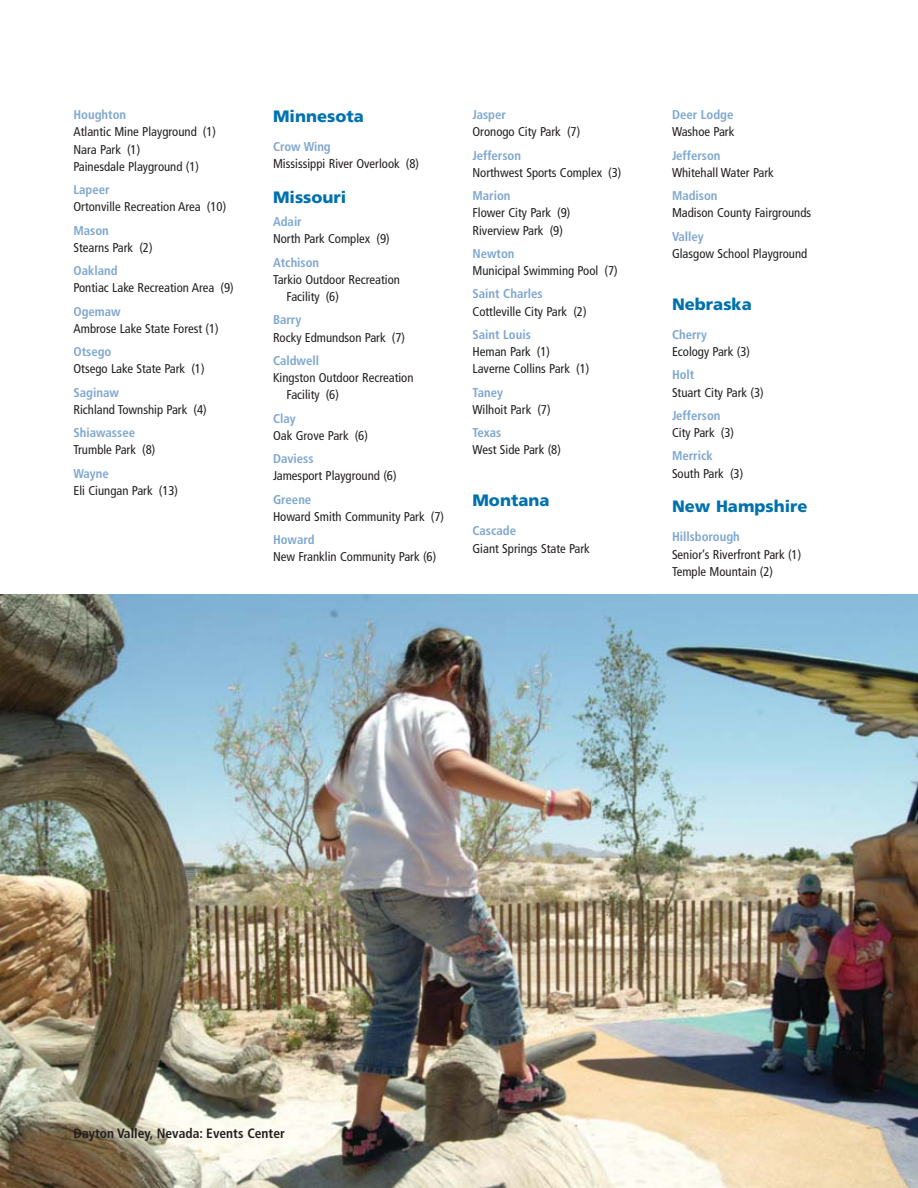
<style>
.page{position:relative;width:918px;height:1188px;background:#fff}
.page>*{position:absolute;margin:0;border:0;box-sizing:border-box;transform-origin:0 0}
.t1{font:900 16.5px "Frutiger";color:#0071ad}
.t2{font:700 condensed 13.5px "Frutiger";color:#231f20}
.t3{font:condensed 12.75px/17.2px "Frutiger";color:#231f20}
.t4{font:700 condensed 12.75px "Frutiger";color:#7fa7cf}
</style>
<div class="page">
<img style="left:0;top:594px;width:918px;height:594px">
<p class="t4" style="left:74px;top:110px;width:54px">Houghton</p>
<p class="t3" style="left:74px;top:124px;width:144px">Atlantic Mine Playground (1)<br>Nara Park (1)<br>Painesdale Playground (1)</p>
<p class="t4" style="left:74px;top:184px;width:38px">Lapeer</p>
<p class="t3" style="left:74px;top:199px;width:154px">Ortonville Recreation Area (10)</p>
<p class="t4" style="left:74px;top:225px;width:37px">Mason</p>
<p class="t3" style="left:74px;top:240px;width:81px">Stearns Park (2)</p>
<p class="t4" style="left:74px;top:265px;width:46px">Oakland</p>
<p class="t3" style="left:74px;top:280px;width:162px">Pontiac Lake Recreation Area (9)</p>
<p class="t4" style="left:74px;top:306px;width:49px">Ogemaw</p>
<p class="t3" style="left:74px;top:321px;width:147px">Ambrose Lake State Forest (1)</p>
<p class="t4" style="left:74px;top:346px;width:40px">Otsego</p>
<p class="t3" style="left:74px;top:361px;width:133px">Otsego Lake State Park (1)</p>
<p class="t4" style="left:74px;top:387px;width:47px">Saginaw</p>
<p class="t3" style="left:74px;top:402px;width:135px">Richland Township Park (4)</p>
<p class="t4" style="left:74px;top:427px;width:63px">Shiawassee</p>
<p class="t3" style="left:74px;top:442px;width:83px">Trumble Park (8)</p>
<p class="t4" style="left:74px;top:468px;width:37px">Wayne</p>
<p class="t3" style="left:74px;top:483px;width:106px">Eli Ciungan Park (13)</p>
<p class="t1" style="left:273px;top:110px;width:92px">Minnesota</p>
<p class="t4" style="left:273px;top:142px;width:59px">Crow Wing</p>
<p class="t3" style="left:273px;top:156px;width:148px">Mississippi River Overlook (8)</p>
<p class="t1" style="left:273px;top:190px;width:75px">Missouri</p>
<p class="t4" style="left:273px;top:217px;width:30px">Adair</p>
<p class="t3" style="left:273px;top:231px;width:118px">North Park Complex (9)</p>
<p class="t4" style="left:273px;top:257px;width:48px">Atchison</p>
<p class="t3" style="left:286px;top:272px;width:115px;text-indent:-13px">Tarkio Outdoor Recreation<br>Facility (6)</p>
<p class="t4" style="left:273px;top:315px;width:30px">Barry</p>
<p class="t3" style="left:273px;top:330px;width:134px">Rocky Edmundson Park (7)</p>
<p class="t4" style="left:273px;top:355px;width:48px">Caldwell</p>
<p class="t3" style="left:286px;top:370px;width:129px;text-indent:-13px">Kingston Outdoor Recreation<br>Facility (6)</p>
<p class="t4" style="left:273px;top:413px;width:24px">Clay</p>
<p class="t3" style="left:273px;top:428px;width:96px">Oak Grove Park (6)</p>
<p class="t4" style="left:273px;top:454px;width:42px">Daviess</p>
<p class="t3" style="left:273px;top:468px;width:125px">Jamesport Playground (6)</p>
<p class="t4" style="left:273px;top:494px;width:40px">Greene</p>
<p class="t3" style="left:273px;top:509px;width:173px">Howard Smith Community Park (7)</p>
<p class="t4" style="left:273px;top:535px;width:43px">Howard</p>
<p class="t3" style="left:273px;top:549px;width:165px">New Franklin Community Park (6)</p>
<p class="t4" style="left:473px;top:109px;width:35px">Jasper</p>
<p class="t3" style="left:473px;top:124px;width:109px">Oronogo City Park (7)</p>
<p class="t4" style="left:473px;top:150px;width:50px">Jefferson</p>
<p class="t3" style="left:473px;top:165px;width:151px">Northwest Sports Complex (3)</p>
<p class="t4" style="left:473px;top:190px;width:40px">Marion</p>
<p class="t3" style="left:473px;top:205px;width:100px">Flower City Park (9)<br>Riverview Park (9)</p>
<p class="t4" style="left:473px;top:248px;width:44px">Newton</p>
<p class="t3" style="left:473px;top:263px;width:147px">Municipal Swimming Pool (7)</p>
<p class="t4" style="left:473px;top:289px;width:72px">Saint Charles</p>
<p class="t3" style="left:473px;top:304px;width:116px">Cottleville City Park (2)</p>
<p class="t4" style="left:473px;top:329px;width:60px">Saint Louis</p>
<p class="t3" style="left:473px;top:344px;width:118px">Heman Park (1)<br>Laverne Collins Park (1)</p>
<p class="t4" style="left:473px;top:387px;width:32px">Taney</p>
<p class="t3" style="left:473px;top:402px;width:80px">Wilhoit Park (7)</p>
<p class="t4" style="left:473px;top:427px;width:30px">Texas</p>
<p class="t3" style="left:473px;top:442px;width:90px">West Side Park (8)</p>
<p class="t1" style="left:472px;top:494px;width:79px">Montana</p>
<p class="t4" style="left:472px;top:526px;width:45px">Cascade</p>
<p class="t3" style="left:472px;top:541px;width:119px">Giant Springs State Park</p>
<p class="t4" style="left:672px;top:109px;width:63px">Deer Lodge</p>
<p class="t3" style="left:672px;top:124px;width:64px">Washoe Park</p>
<p class="t4" style="left:672px;top:150px;width:50px">Jefferson</p>
<p class="t3" style="left:672px;top:165px;width:103px">Whitehall Water Park</p>
<p class="t4" style="left:672px;top:190px;width:47px">Madison</p>
<p class="t3" style="left:672px;top:205px;width:141px">Madison County Fairgrounds</p>
<p class="t4" style="left:672px;top:231px;width:33px">Valley</p>
<p class="t3" style="left:672px;top:246px;width:137px">Glasgow School Playground</p>
<p class="t1" style="left:672px;top:297px;width:81px">Nebraska</p>
<p class="t4" style="left:672px;top:329px;width:36px">Cherry</p>
<p class="t3" style="left:672px;top:344px;width:80px">Ecology Park (3)</p>
<p class="t4" style="left:672px;top:370px;width:24px">Holt</p>
<p class="t3" style="left:672px;top:385px;width:93px">Stuart City Park (3)</p>
<p class="t4" style="left:672px;top:410px;width:50px">Jefferson</p>
<p class="t3" style="left:672px;top:425px;width:64px">City Park (3)</p>
<p class="t4" style="left:672px;top:451px;width:42px">Merrick</p>
<p class="t3" style="left:672px;top:466px;width:73px">South Park (3)</p>
<p class="t1" style="left:672px;top:500px;width:137px">New Hampshire</p>
<p class="t4" style="left:672px;top:532px;width:69px">Hillsborough</p>
<p class="t3" style="left:672px;top:547px;width:131px">Senior’s Riverfront Park (1)<br>Temple Mountain (2)</p>
<p class="t2" style="left:74px;top:1128px;width:213px">Dayton Valley, Nevada: Events Center</p>
</div>
